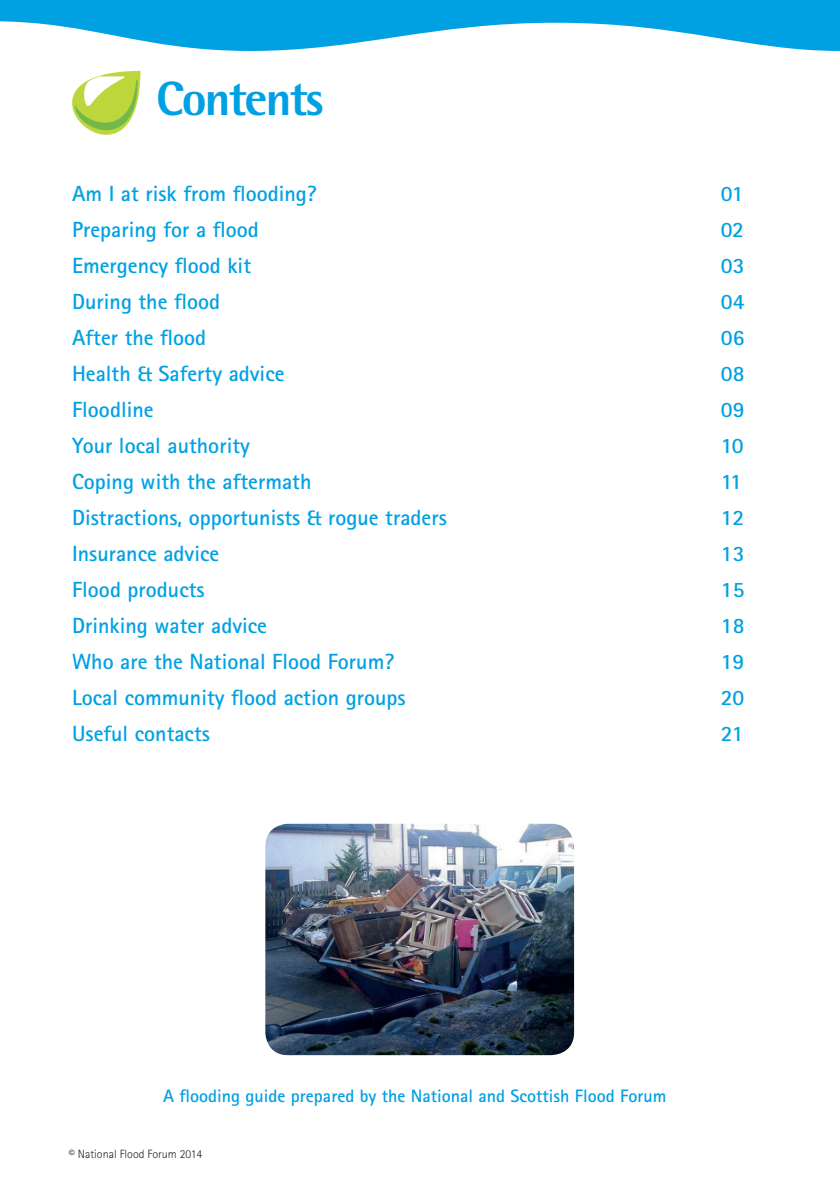
<style>
.page{position:relative;width:840px;height:1191px;background:#fff}
.page>*{position:absolute;margin:0;border:0;box-sizing:border-box;transform-origin:0 0}
.t1{font:800 48px "Rotis Semi Sans Std";letter-spacing:-.04em;color:#00a1e3}
.t2{font:700 22px "Rotis Sans Serif Std";color:#00a1e3}
.t3{font:700 18px "Rotis Sans Serif Std";color:#00a1e3}
.t4{font:300 12px "Rotis Sans Serif Std";color:#231f20}
</style>
<div class="page">
<svg style="left:117px;top:36px;width:722px;height:15px"></svg>
<svg style="left:72px;top:71px;width:68px;height:64px"></svg>
<svg style="left:0;top:0;width:839px;height:36px"></svg>
<img style="left:265px;top:823px;width:308px;height:232px">
<h1 class="t1" style="left:156px;top:69px;width:169px">Contents</h1>
<p class="t2" style="left:72px;top:179px;width:246px">Am I at risk from flooding?</p>
<p class="t2" style="left:720px;top:179px;width:24px">01</p>
<p class="t2" style="left:72px;top:215px;width:188px">Preparing for a flood</p>
<p class="t2" style="left:720px;top:215px;width:25px">02</p>
<p class="t2" style="left:72px;top:251px;width:180px">Emergency flood kit</p>
<p class="t2" style="left:720px;top:251px;width:25px">03</p>
<p class="t2" style="left:72px;top:287px;width:149px">During the flood</p>
<p class="t2" style="left:720px;top:287px;width:25px">04</p>
<p class="t2" style="left:72px;top:323px;width:136px">After the flood</p>
<p class="t2" style="left:720px;top:323px;width:25px">06</p>
<p class="t2" style="left:72px;top:359px;width:214px">Health &amp; Saferty advice</p>
<p class="t2" style="left:720px;top:359px;width:25px">08</p>
<p class="t2" style="left:72px;top:395px;width:83px">Floodline</p>
<p class="t2" style="left:720px;top:395px;width:25px">09</p>
<p class="t2" style="left:72px;top:431px;width:179px">Your local authority</p>
<p class="t2" style="left:720px;top:431px;width:24px">10</p>
<p class="t2" style="left:72px;top:467px;width:241px">Coping with the aftermath</p>
<p class="t2" style="left:720px;top:467px;width:23px">11</p>
<p class="t2" style="left:72px;top:503px;width:376px">Distractions, opportunists &amp; rogue traders</p>
<p class="t2" style="left:720px;top:503px;width:25px">12</p>
<p class="t2" style="left:72px;top:539px;width:149px">Insurance advice</p>
<p class="t2" style="left:720px;top:539px;width:25px">13</p>
<p class="t2" style="left:72px;top:575px;width:134px">Flood products</p>
<p class="t2" style="left:720px;top:575px;width:25px">15</p>
<p class="t2" style="left:72px;top:611px;width:196px">Drinking water advice</p>
<p class="t2" style="left:720px;top:611px;width:25px">18</p>
<p class="t2" style="left:72px;top:647px;width:323px">Who are the National Flood Forum?</p>
<p class="t2" style="left:720px;top:647px;width:25px">19</p>
<p class="t2" style="left:72px;top:683px;width:335px">Local community flood action groups</p>
<p class="t2" style="left:720px;top:683px;width:25px">20</p>
<p class="t2" style="left:72px;top:719px;width:139px">Useful contacts</p>
<p class="t2" style="left:720px;top:719px;width:24px">21</p>
<p class="t3" style="left:163px;top:1084px;width:504px">A flooding guide prepared by the National and Scottish Flood Forum</p>
<p class="t4" style="left:69px;top:1147px;width:135px">© National Flood Forum 2014</p>
</div>
